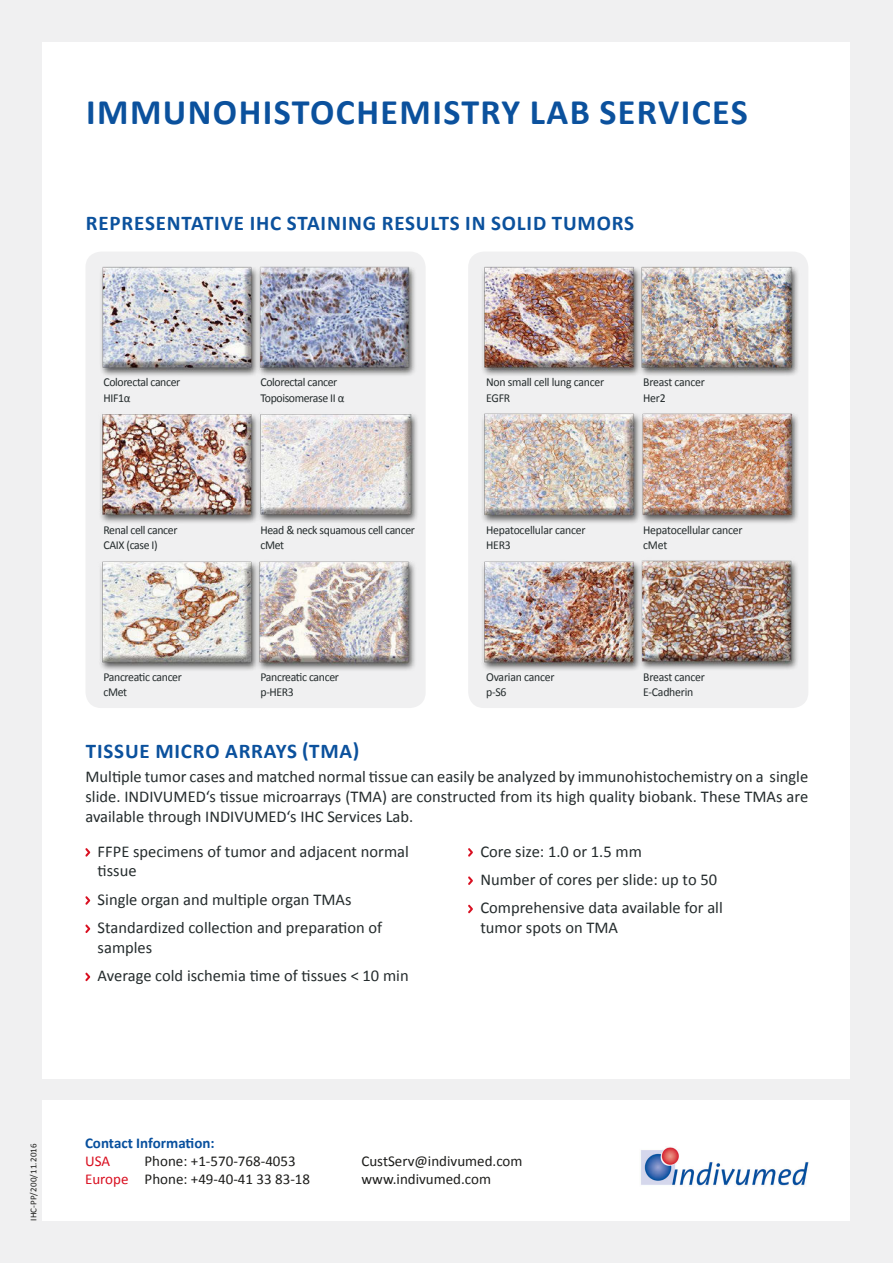
<style>
.page{position:relative;width:893px;height:1263px;background:#f0f0f1}
.page>*{position:absolute;margin:0;border:0;box-sizing:border-box;transform-origin:0 0}
.t1{font:700 36px "Calibri";letter-spacing:.04em;color:#0b519d}
.t2{font:700 21px "Calibri";letter-spacing:.04em;color:#0b519d}
.t3{font:16.5px/28.3px "Calibri";color:#252c2d}
.t4{font:15px "Calibri";color:#000}
.t5{font:700 15px "Calibri";color:#0b519d}
.t6{font:15px "Calibri";color:#d91021}
.t7{font:12.15px "Calibri";letter-spacing:-.03em;color:#252c2d}
.t8{font:9px "Calibri";letter-spacing:.02em;color:#1d1d1b}
.s1{color:#d91021}
</style>
<div class="page">
<div style="left:43px;top:1100px;width:807px;height:120px;background:#fff"></div>
<div style="left:43px;top:43px;width:807px;height:1036px;background:#fff"></div>
<img style="left:641px;top:1147px;width:168px;height:39px">
<div style="left:85px;top:252px;width:341px;height:456px;background:#f0f0f1;border-radius:16px"></div>
<img style="left:100px;top:266px;width:317px;height:404px">
<div style="left:468px;top:252px;width:340px;height:456px;background:#f0f0f1;border-radius:16px"></div>
<img style="left:482px;top:266px;width:321px;height:439px">
<svg style="left:85px;top:848px;width:5px;height:9px"></svg>
<svg style="left:85px;top:896px;width:5px;height:9px"></svg>
<svg style="left:85px;top:924px;width:5px;height:9px"></svg>
<svg style="left:85px;top:972px;width:5px;height:9px"></svg>
<svg style="left:468px;top:848px;width:5px;height:9px"></svg>
<svg style="left:468px;top:876px;width:5px;height:9px"></svg>
<svg style="left:468px;top:905px;width:5px;height:8px"></svg>
<h1 class="t1" style="left:86px;top:90px;width:663px">IMMUNOHISTOCHEMISTRY LAB SERVICES</h1>
<p class="t2" style="left:86px;top:210px;width:550px">REPRESENTATIVE IHC STAINING RESULTS IN SOLID TUMORS</p>
<p class="t7" style="left:103px;top:375px;width:78px">Colorectal cancer</p>
<p class="t7" style="left:260px;top:375px;width:78px">Colorectal cancer</p>
<p class="t7" style="left:103px;top:390px;width:28px">HIF1α</p>
<p class="t7" style="left:260px;top:390px;width:85px">Topoisomerase II α</p>
<p class="t7" style="left:486px;top:375px;width:120px">Non small cell lung cancer</p>
<p class="t7" style="left:643px;top:375px;width:63px">Breast cancer</p>
<p class="t7" style="left:486px;top:390px;width:26px">EGFR</p>
<p class="t7" style="left:643px;top:390px;width:24px">Her2</p>
<p class="t7" style="left:103px;top:522px;width:76px">Renal cell cancer</p>
<p class="t7" style="left:260px;top:522px;width:156px">Head &amp; neck squamous cell cancer</p>
<p class="t7" style="left:103px;top:537px;width:56px">CAIX (case I)</p>
<p class="t7" style="left:260px;top:537px;width:25px">cMet</p>
<p class="t7" style="left:486px;top:522px;width:101px">Hepatocellular cancer</p>
<p class="t7" style="left:643px;top:522px;width:101px">Hepatocellular cancer</p>
<p class="t7" style="left:486px;top:537px;width:26px">HER3</p>
<p class="t7" style="left:643px;top:537px;width:26px">cMet</p>
<p class="t7" style="left:103px;top:669px;width:80px">Pancreatic cancer</p>
<p class="t7" style="left:260px;top:669px;width:80px">Pancreatic cancer</p>
<p class="t7" style="left:103px;top:684px;width:25px">cMet</p>
<p class="t7" style="left:260px;top:684px;width:35px">p-HER3</p>
<p class="t7" style="left:486px;top:669px;width:70px">Ovarian cancer</p>
<p class="t7" style="left:643px;top:669px;width:63px">Breast cancer</p>
<p class="t7" style="left:486px;top:684px;width:22px">p-S6</p>
<p class="t7" style="left:643px;top:684px;width:52px">E-Cadherin</p>
<p class="t2" style="left:86px;top:738px;width:275px">TISSUE MICRO ARRAYS (TMA)</p>
<p class="t3" style="left:85px;top:766px;width:724px;line-height:19.8px;text-align:justify">Multiple tumor cases and matched normal tissue can easily be analyzed by immunohistochemistry on a single slide. INDIVUMED‘s tissue microarrays (TMA) are constructed from its high quality biobank. These TMAs are only available through INDIVUMED‘s IHC S rvices Lab.</p>
<p class="t3" style="left:98px;top:840px;width:313px;line-height:19.8px">FFPE specimens of tumor and adjacent normal tissue</p>
<p class="t3" style="left:98px;top:884px;width:286px">Single organ and multiple organ TMAs<br>Standardized collection and preparation of</p>
<p class="t3" style="left:98px;top:932px;width:313px">samples<br>Average cold ischemia time of tissues &lt; 10 min</p>
<p class="t3" style="left:85px;top:801px;width:329px">available through INDIVUMED‘s IHC Services Lab.</p>
<p class="t3" style="left:480px;top:836px;width:244px">Core size: 1.0 or 1.5 mm<br>Number of cores per slide: up to 50<br>Comprehensive data available for all</p>
<p class="t3" style="left:480px;top:913px;width:139px">tumor spots on TMA</p>
<p class="t8" style="left:28px;top:1221px;width:79px;rotate:-90deg">IHC-PP/200/11.2016</p>
<p class="t5" style="left:85px;top:1135px;width:131px">Contact Information:</p>
<p class="t6" style="left:85px;top:1153px;width:27px">USA</p>
<p class="t4" style="left:145px;top:1153px;width:153px">Phone: +1-570-768-4053</p>
<p class="t4" style="left:362px;top:1153px;width:163px">CustServ@indivumed.com</p>
<p class="t4" style="left:85px;top:1171px;width:227px"><span class="s1">Europe</span> Phone: +49-40-41 33 83-18</p>
<p class="t4" style="left:362px;top:1171px;width:131px">www.indivumed.com</p>
</div>
